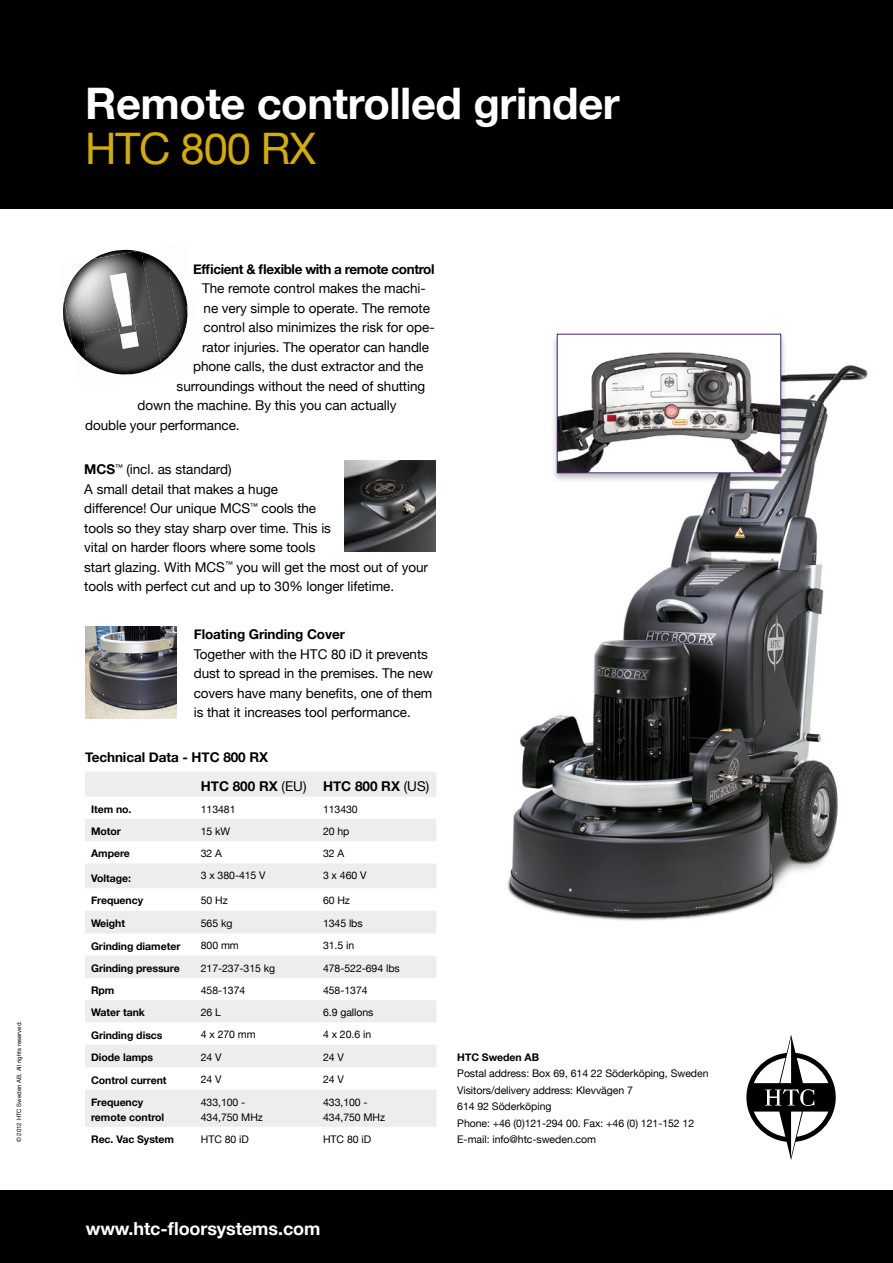
<style>
.page{position:relative;width:893px;height:1263px;background:#fff}
.page>*{position:absolute;margin:0;border:0;box-sizing:border-box;transform-origin:0 0}
.t1{font:700 43.5px "Helvetica Neue";letter-spacing:-.01em;color:#fff}
.t2{font:43.5px "Helvetica Neue";letter-spacing:-.025em;color:#d5ad00}
.t3{font:700 18px "Helvetica Neue";letter-spacing:-.005em;color:#fff}
.t4{font:13.5px/19.5px "Helvetica Neue";letter-spacing:-.005em;color:#000}
.t5{font:700 13.5px "Helvetica Neue";letter-spacing:-.005em;color:#000}
.t6{font:700 13.5px "Helvetica Neue";letter-spacing:-.03em;color:#000}
.t7{font:10.5px/16.5px "Helvetica Neue";letter-spacing:-.005em;color:#000}
.t8{font:700 10.5px/15px "Helvetica Neue";letter-spacing:-.005em;color:#000}
.t9{font:6px "Helvetica Neue";letter-spacing:.005em;color:#000}
.s1{font-weight:700}
.s2{font-weight:400}
</style>
<div class="page">
<svg style="left:63px;top:250px;width:74px;height:73px"></svg>
<img style="left:73px;top:251px;width:68px;height:70px">
<img style="left:141px;top:252px;width:40px;height:104px">
<img style="left:64px;top:278px;width:24px;height:80px">
<img style="left:168px;top:267px;width:20px;height:73px">
<img style="left:83px;top:321px;width:78px;height:54px">
<svg style="left:160px;top:355px;width:10px;height:8px"></svg>
<img style="left:110px;top:273px;width:29px;height:76px">
<div style="left:0;top:0;width:893px;height:208px;background:#000"></div>
<div style="left:0;top:1191px;width:893px;height:72px;background:#000"></div>
<svg style="left:746px;top:1035px;width:90px;height:125px"></svg>
<svg style="left:85px;top:772px;width:351px;height:355px;fill:#eceded"></svg>
<img style="left:344px;top:460px;width:92px;height:92px">
<img style="left:85px;top:626px;width:92px;height:92px">
<img style="left:507px;top:365px;width:361px;height:556px">
<img style="left:551px;top:333px;width:236px;height:150px">
<img style="left:559px;top:336px;width:220px;height:135px">
<div style="left:557px;top:334px;width:224px;height:139px;border:1px solid #4b2177"></div>
<p class="t9" style="left:16px;top:1142px;width:122px;rotate:-90deg">© 2012 HTC Sweden AB, All rights reserved.</p>
<h1 class="t1" style="left:85px;top:77px;width:536px">Remote controlled grinder</h1>
<h1 class="t2" style="left:85px;top:123px;width:233px">HTC 800 RX</h1>
<p class="t6" style="left:193px;top:260px;width:243px">Efficient &amp; flexible with a remote control</p>
<p class="t4" style="left:202px;top:278px;width:225px">The remote control makes the machi-</p>
<p class="t4" style="left:204px;top:298px;width:228px">ne very simple to operate. The remote</p>
<p class="t4" style="left:204px;top:317px;width:232px">control also minimizes the risk for ope-</p>
<p class="t4" style="left:202px;top:337px;width:228px">rator injuries. The operator can handle</p>
<p class="t4" style="left:193px;top:356px;width:232px">phone calls, the dust extractor and the</p>
<p class="t4" style="left:177px;top:376px;width:250px">surroundings without the need of shutting</p>
<p class="t4" style="left:138px;top:395px;width:260px">down the machine. By this you can actually</p>
<p class="t4" style="left:85px;top:415px;width:156px">double your performance.</p>
<p class="t4" style="left:84px;top:459px;width:345px"><span class="s1">MCS</span><sup>™</sup> (incl. as standard)<br>A small detail that makes a huge<br>difference! Our unique MCS<sup>™</sup> cools the<br>tools so they stay sharp over time. This is<br>vital on harder floors where some tools<br>start glazing. With MCS<sup>™</sup> you will get the most out of your tools with perfect cut and up to 30% longer lifetime.</p>
<p class="t5" style="left:194px;top:626px;width:153px">Floating Grinding Cover</p>
<p class="t4" style="left:194px;top:644px;width:241px">Together with the HTC 80 iD it prevents dust to spread in the premises. The new covers have many benefits, one of them is that it increases tool performance.</p>
<p class="t5" style="left:85px;top:749px;width:185px">Technical Data - HTC 800 RX</p>
<p class="t5" style="left:201px;top:777px;width:230px">HTC 800 RX <span class="s2">(EU)</span> HTC 800 RX <span class="s2">(US)</span></p>
<p class="t8" style="left:91px;top:801px;width:42px">Item no.</p>
<p class="t7" style="left:201px;top:800px;width:36px">113481</p>
<p class="t7" style="left:323px;top:800px;width:36px">113430</p>
<p class="t8" style="left:91px;top:824px;width:31px">Motor</p>
<p class="t7" style="left:201px;top:823px;width:31px">15 kW</p>
<p class="t7" style="left:323px;top:823px;width:28px">20 hp</p>
<p class="t8" style="left:91px;top:846px;width:40px">Ampere</p>
<p class="t7" style="left:201px;top:845px;width:23px">32 A</p>
<p class="t7" style="left:323px;top:845px;width:23px">32 A</p>
<p class="t8" style="left:91px;top:871px;width:41px">Voltage:</p>
<p class="t7" style="left:201px;top:867px;width:66px">3 x 380-415 V</p>
<p class="t7" style="left:323px;top:867px;width:45px">3 x 460 V</p>
<p class="t8" style="left:91px;top:893px;width:54px">Frequency</p>
<p class="t7" style="left:201px;top:892px;width:29px">50 Hz</p>
<p class="t7" style="left:323px;top:892px;width:29px">60 Hz</p>
<p class="t8" style="left:91px;top:916px;width:36px">Weight</p>
<p class="t7" style="left:201px;top:915px;width:33px">565 kg</p>
<p class="t7" style="left:323px;top:915px;width:41px">1345 lbs</p>
<p class="t8" style="left:91px;top:938px;width:91px">Grinding diameter</p>
<p class="t7" style="left:201px;top:937px;width:40px">800 mm</p>
<p class="t7" style="left:323px;top:937px;width:33px">31.5 in</p>
<p class="t8" style="left:91px;top:960px;width:90px">Grinding pressure</p>
<p class="t7" style="left:201px;top:959px;width:76px">217-237-315 kg</p>
<p class="t7" style="left:323px;top:959px;width:78px">478-522-694 lbs</p>
<p class="t8" style="left:91px;top:983px;width:25px">Rpm</p>
<p class="t7" style="left:201px;top:982px;width:46px">458-1374</p>
<p class="t7" style="left:323px;top:982px;width:46px">458-1374</p>
<p class="t8" style="left:91px;top:1005px;width:55px">Water tank</p>
<p class="t7" style="left:201px;top:1004px;width:22px">26 L</p>
<p class="t7" style="left:323px;top:1004px;width:52px">6.9 gallons</p>
<p class="t8" style="left:91px;top:1027px;width:73px">Grinding discs</p>
<p class="t7" style="left:201px;top:1026px;width:56px">4 x 270 mm</p>
<p class="t7" style="left:323px;top:1026px;width:50px">4 x 20.6 in</p>
<p class="t8" style="left:91px;top:1049px;width:64px">Diode lamps</p>
<p class="t7" style="left:201px;top:1048px;width:22px">24 V</p>
<p class="t7" style="left:323px;top:1048px;width:22px">24 V</p>
<p class="t8" style="left:91px;top:1072px;width:77px">Control current</p>
<p class="t7" style="left:201px;top:1071px;width:22px">24 V</p>
<p class="t7" style="left:323px;top:1071px;width:22px">24 V</p>
<p class="t8" style="left:91px;top:1094px;width:75px">Frequency remote control</p>
<p class="t7" style="left:201px;top:1094px;width:64px;line-height:15px">433,100 -<br>434,750 MHz</p>
<p class="t7" style="left:323px;top:1094px;width:64px;line-height:15px">433,100 -<br>434,750 MHz</p>
<p class="t8" style="left:91px;top:1131px;width:84px">Rec. Vac System</p>
<p class="t7" style="left:201px;top:1131px;width:50px">HTC 80 iD</p>
<p class="t7" style="left:323px;top:1131px;width:50px">HTC 80 iD</p>
<p class="t8" style="left:457px;top:1049px;width:83px">HTC Sweden AB</p>
<p class="t7" style="left:457px;top:1065px;width:253px">Postal address: Box 69, 614 22 Söderköping, Sweden Visitors/delivery address: Klevvägen 7<br>614 92 Söderköping<br>Phone: +46 (0)121-294 00. Fax: +46 (0) 121-152 12<br>E-mail: info@htc-sweden.com</p>
<h2 class="t3" style="left:86px;top:1217px;width:236px">www.htc-floorsystems.com</h2>
</div>
